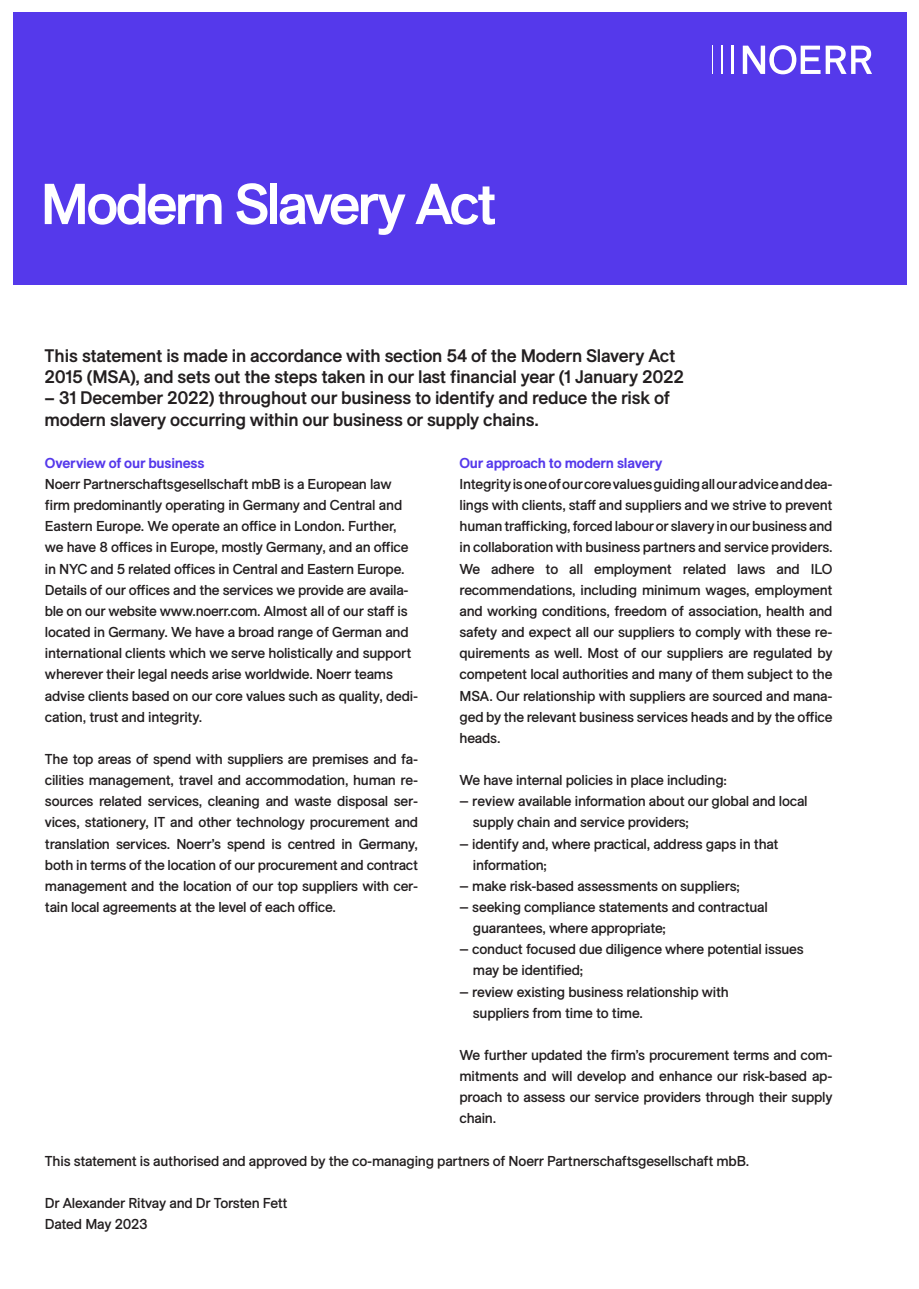
<style>
.page{position:relative;width:919px;height:1289px;background:#fff}
.page>*{position:absolute;margin:0;border:0;box-sizing:border-box;transform-origin:0 0}
.Themenüberschrift{font:500 57px "ES Allianz N";letter-spacing:-.055em;color:#fff}
.Teasertext{font:500 18px/21.1px "ES Allianz N";letter-spacing:-.015em;color:#231f20}
.Fließtext{font:14.25px/21.1px "ES Allianz N";letter-spacing:-.015em;color:#231f20}
.Aufzählungszeichen_u{font:14.25px "ES Allianz N";letter-spacing:-.015em;color:#231f20}
.Aufzählungszeichen_u-2{font:700 14.25px "ES Allianz N";letter-spacing:-.015em;color:#5539eb}
</style>
<div class="page">
<div style="left:13px;top:13px;width:893px;height:272px;background:#5539eb"></div>
<hr style="left:731px;top:46px;width:3px;height:28px;background:#fff">
<svg style="left:721px;top:46px;width:1px;height:28px"></svg>
<svg style="left:712px;top:46px;width:1px;height:28px"></svg>
<svg style="left:742px;top:45px;width:130px;height:29px"></svg>
<p class="Themenüberschrift" style="left:40px;top:161px;width:458px">Modern Slavery Act</p>
<p class="Teasertext" style="left:44px;top:345px;width:641px">This statement is made in accordance with section 54 of the Modern Slavery Act<br>2015 (MSA), and sets out the steps taken in our last financial year (1 January 2022</p>
<p class="Teasertext" style="left:44px;top:387px;width:626px">– 31 December 2022) throughout our business to identify and reduce the risk of modern slavery occurring within our business or supply chains.</p>
<p class="Aufzählungszeichen_u-2" style="left:45px;top:452px;width:161px">Overview of our business</p>
<p class="Fließtext" style="left:45px;top:473px;width:374px">Noerr Partnerschaftsgesellschaft mbB is a European law firm predominantly operating in Germany and Central and Eastern Europe. We operate an office in London. Further, we have 8 offices in Europe, mostly Germany, and an office in NYC and 5 related offices in Central and Eastern Europe.<br>Details of our offices and the services we provide are availa&shy;ble on our website www.noerr.com. Almost all of our staff is located in Germany. We have a broad range of German and international clients which we serve holistically and support wherever their legal needs arise worldwide. Noerr teams advise clients based on our core values such as quality, dedi&shy;cation, trust and integrity.</p>
<p class="Fließtext" style="left:45px;top:748px;width:374px;text-align:justify">The top areas of spend with suppliers are premises and fa&shy;cilities management, travel and accommodation, human re&shy;sources related services, cleaning and waste disposal ser&shy;vices, stationery, IT and other technology procurement and translation services. Noerr’s spend is centred in Germany, both in terms of the location of our procurement and contract management and the location of our top suppliers with cer&shy;tain local agreements at the level of each office.</p>
<p class="Aufzählungszeichen_u-2" style="left:459px;top:452px;width:204px">Our approach to modern slavery</p>
<p class="Fließtext" style="left:459px;top:473px;width:374px;text-align:justify">Integrity is one of our core values guiding all our advice and dea&shy;lings with clients, staff and suppliers and we strive to prevent human trafficking, forced labour or slavery in our business and in collaboration with business partners and service providers.<br>We adhere to all employment related laws and ILO recommendations, including minimum wages, employment and working conditions, freedom of association, health and safety and expect all our suppliers to comply with these re&shy;quirements as well. Most of our suppliers are regulated by competent local authorities and many of them subject to the MSA. Our relationship with suppliers are sourced and mana&shy;ged by the relevant business services heads and by the office heads.</p>
<p class="Fließtext" style="left:459px;top:769px;width:269px">We have internal policies in place including:</p>
<p class="Fließtext" style="left:473px;top:790px;width:336px;text-indent:-13px">− review available information about our global and local supply chain and service providers;</p>
<p class="Fließtext" style="left:459px;top:832px;width:320px">− identify and, where practical, address gaps in that</p>
<p class="Fließtext" style="left:473px;top:853px;width:75px">information;</p>
<p class="Fließtext" style="left:459px;top:875px;width:282px">− make risk-based assessments on suppliers;</p>
<p class="Fließtext" style="left:459px;top:896px;width:310px">− seeking compliance statements and contractual</p>
<p class="Fließtext" style="left:473px;top:917px;width:194px">guarantees, where appropriate;</p>
<p class="Fließtext" style="left:459px;top:938px;width:346px">− conduct focused due diligence where potential issues</p>
<p class="Fließtext" style="left:473px;top:959px;width:112px">may be identified;</p>
<p class="Fließtext" style="left:473px;top:980px;width:257px;text-indent:-13px">− review existing business relationship with suppliers from time to time.</p>
<p class="Fließtext" style="left:459px;top:1044px;width:374px;text-align:justify">We further updated the firm’s procurement terms and com&shy;mitments and will develop and enhance our risk-based ap&shy;proach to assess our service providers through their supply chain.</p>
<p class="Aufzählungszeichen_u" style="left:45px;top:1150px;width:705px">This statement is authorised and approved by the co-managing partners of Noerr Partnerschaftsgesellschaft mbB.</p>
<p class="Aufzählungszeichen_u" style="left:45px;top:1192px;width:244px">Dr Alexander Ritvay and Dr Torsten Fett</p>
<p class="Aufzählungszeichen_u" style="left:45px;top:1213px;width:104px">Dated May 2023</p>
</div>
